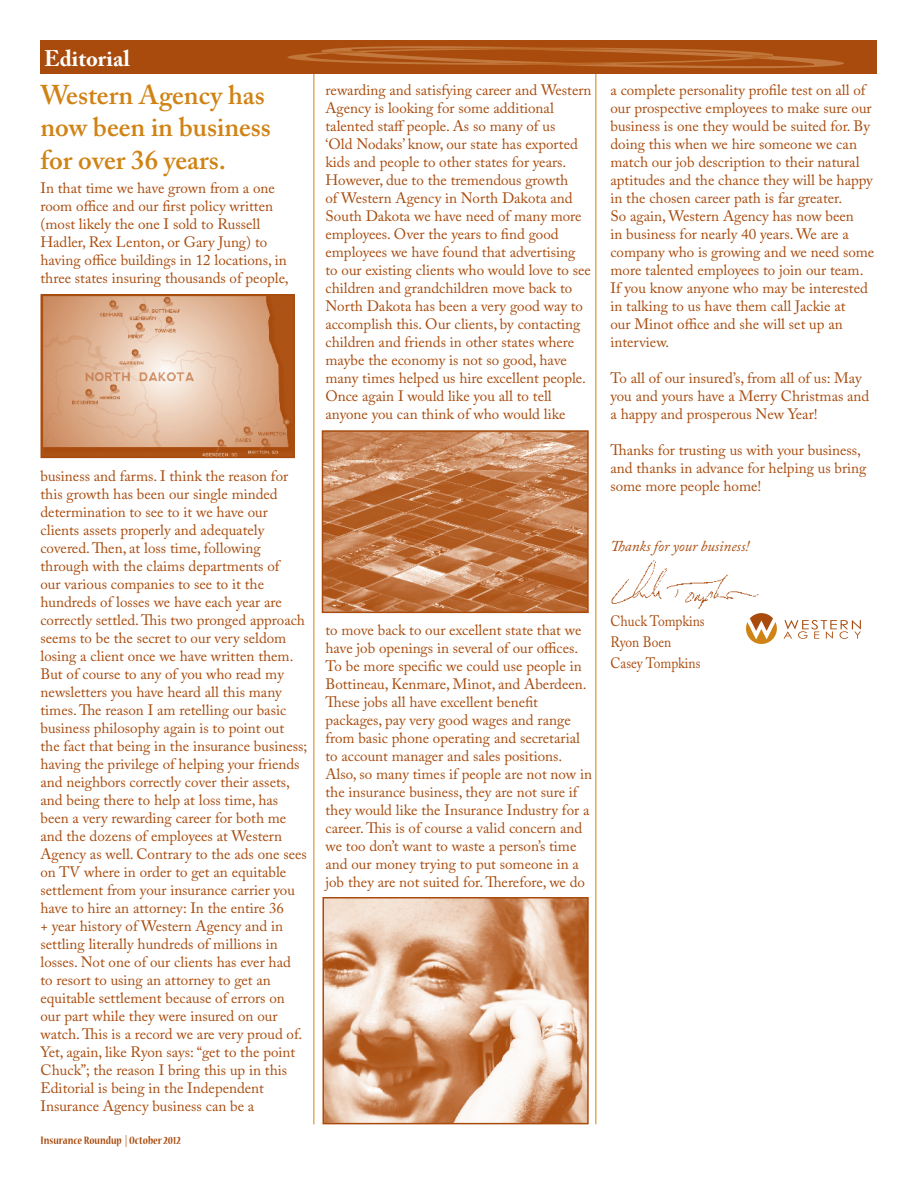
<style>
.page{position:relative;width:918px;height:1188px;background:#fff}
.page>*{position:absolute;margin:0;border:0;box-sizing:border-box;transform-origin:0 0}
.t1{font:600 27px/32.4px "Adobe Caslon Pro";color:#d08315}
.t2{font:700 22.5px "Adobe Caslon Pro";color:#fff}
.t3{font:15px/18px "Adobe Caslon Pro";color:#a84b0d}
.t4{font:15px/21px "Adobe Caslon Pro";color:#a84b0d;scale:.9 1}
.t5{font:italic 15px "Adobe Caslon Pro";color:#a84b0d}
.t6{font:700 condensed 12px "Nueva Std";color:#a84b0d}
</style>
<div class="page">
<hr style="left:596px;top:72px;width:1px;height:1052px;background:#d08315">
<hr style="left:314px;top:70px;width:1px;height:1054px;background:#d08315">
<div style="left:40px;top:40px;width:838px;height:34px;background:#a84b0d"></div>
<svg style="left:287px;top:46px;width:557px;height:22px"></svg>
<img style="left:611px;top:560px;width:148px;height:49px">
<svg style="left:784px;top:620px;width:77px;height:19px"></svg>
<svg style="left:746px;top:613px;width:31px;height:31px"></svg>
<img style="left:325px;top:433px;width:261px;height:177px">
<div style="left:322px;top:430px;width:267px;height:183px;border:2px solid #a84b0d"></div>
<img style="left:43px;top:297px;width:249px;height:158px">
<div style="left:40px;top:294px;width:255px;height:164px;border:2px solid #a84b0d"></div>
<img style="left:325px;top:900px;width:261px;height:221px">
<div style="left:322px;top:897px;width:267px;height:227px;border:2px solid #a84b0d"></div>
<h2 class="t2" style="left:44px;top:45px;width:87px">Editorial</h2>
<h1 class="t1" style="left:40px;top:78px;width:232px">Western Agency has now been in business for over 36 years.</h1>
<p class="t3" style="left:40px;top:179px;width:250px">In that time we have grown from a one room office and our first policy written (most likely the one I sold to Russell Hadler, Rex Lenton, or Gary Jung) to having office buildings in 12 locations, in three states insuring thousands of people,</p>
<p class="t3" style="left:326px;top:81px;width:268px">rewarding and satisfying career and Western Agency is looking for some additional talented staff people. As so many of us<br>‘Old Nodaks’ know, our state has exported kids and people to other states for years.<br>However, due to the tremendous growth<br>of Western Agency in North Dakota and South Dakota we have need of many more employees. Over the years to find good employees we have found that advertising<br>to our existing clients who would love to see children and grandchildren move back to North Dakota has been a very good way to accomplish this. Our clients, by contacting children and friends in other states where maybe the economy is not so good, have many times helped us hire excellent people.<br>Once again I would like you all to tell anyone you can think of who would like</p>
<p class="t3" style="left:40px;top:467px;width:268px">business and farms. I think the reason for this growth has been our single minded determination to see to it we have our clients assets properly and adequately covered. Then, at loss time, following through with the claims departments of<br>our various companies to see to it the hundreds of losses we have each year are correctly settled. This two pronged approach seems to be the secret to our very seldom losing a client once we have written them.<br>But of course to any of you who read my newsletters you have heard all this many times. The reason I am retelling our basic business philosophy again is to point out the fact that being in the insurance business; having the privilege of helping your friends and neighbors correctly cover their assets, and being there to help at loss time, has been a very rewarding career for both me and the dozens of employees at Western Agency as well. Contrary to the ads one sees on TV where in order to get an equitable settlement from your insurance carrier you have to hire an attorney: In the entire 36<br>+ year history of Western Agency and in settling literally hundreds of millions in losses. Not one of our clients has ever had<br>to resort to using an attorney to get an equitable settlement because of errors on our part while they were insured on our watch. This is a record we are very proud of.<br>Yet, again, like Ryon says: “get to the point Chuck”; the reason I bring this up in this Editorial is being in the Independent Insurance Agency business can be a</p>
<p class="t6" style="left:40px;top:1135px;width:142px">Insurance Roundup | October 2012</p>
<p class="t3" style="left:326px;top:621px;width:268px">to move back to our excellent state that we have job openings in several of our offices.<br>To be more specific we could use people in Bottineau, Kenmare, Minot, and Aberdeen.<br>These jobs all have excellent benefit packages, pay very good wages and range from basic phone operating and secretarial to account manager and sales positions.<br>Also, so many times if people are not now in the insurance business, they are not sure if they would like the Insurance Industry for a career. This is of course a valid concern and we too don’t want to waste a person’s time and our money trying to put someone in a job they are not suited for. Therefore, we do</p>
<p class="t3" style="left:610px;top:81px;width:265px">a complete personality profile test on all of our prospective employees to make sure our business is one they would be suited for. By doing this when we hire someone we can match our job description to their natural aptitudes and the chance they will be happy in the chosen career path is far greater.<br>So again, Western Agency has now been<br>in business for nearly 40 years. We are a company who is growing and we need some more talented employees to join our team.<br>If you know anyone who may be interested in talking to us have them call Jackie at<br>our Minot office and she will set up an interview.</p>
<p class="t3" style="left:610px;top:369px;width:260px">To all of our insured’s, from all of us: May you and yours have a Merry Christmas and a happy and prosperous New Year!</p>
<p class="t3" style="left:610px;top:441px;width:258px">Thanks for trusting us with your business, and thanks in advance for helping us bring some more people home!</p>
<p class="t5" style="left:611px;top:537px;width:141px">Thanks for your business!</p>
<p class="t4" style="left:611px;top:611px;width:106px">Chuck Tompkins<br>Ryon Boen<br>Casey Tompkins</p>
</div>
